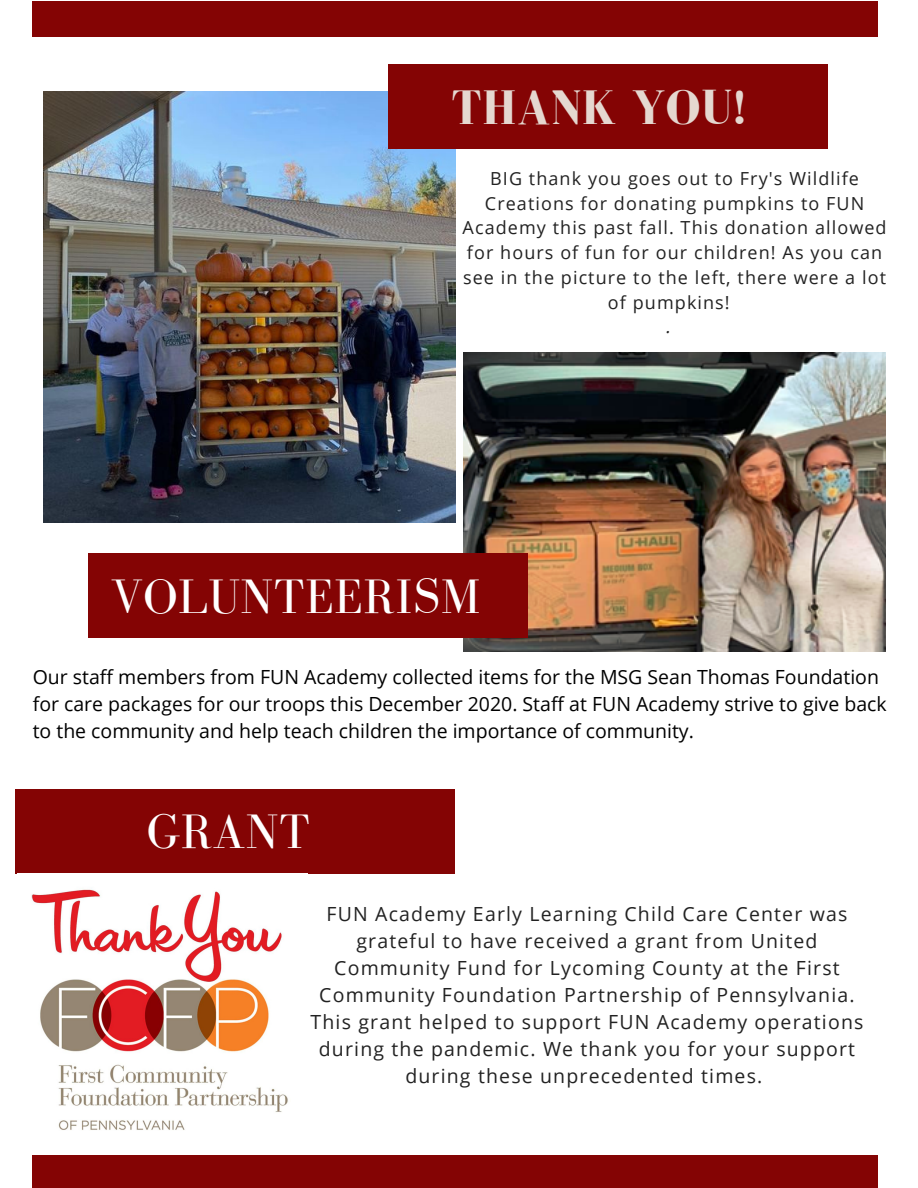
<style>
.page{position:relative;width:918px;height:1188px;background:#fff}
.page>*{position:absolute;margin:0;border:0;box-sizing:border-box;transform-origin:0 0}
.t1{font:49.8px "Bodoni FLF";letter-spacing:.01em;color:#fff}
.t2{font:700 49.8px "Bodoni FLF";letter-spacing:.01em;color:#e5d8d0}
.t3{font:19.5px/27px "Open Sans";letter-spacing:.06em;color:#222;text-align:center}
.t4{font:19.5px/27px "Open Sans";color:#000}
.t5{font:18px "Open Sans";letter-spacing:.06em;color:#222}
.t6{font:italic 18px "Open Sans";color:#222}
</style>
<div class="page">
<div style="left:33px;top:1156px;width:845px;height:32px;background:#840404"></div>
<div style="left:33px;top:1px;width:845px;height:35px;background:#840404"></div>
<img style="left:44px;top:92px;width:412px;height:431px">
<img style="left:464px;top:353px;width:422px;height:299px">
<div style="left:388px;top:65px;width:440px;height:84px;background:#840404"></div>
<div style="left:88px;top:554px;width:440px;height:84px;background:#840404"></div>
<div style="left:15px;top:789px;width:440px;height:85px;background:#840404"></div>
<img style="left:31px;top:889px;width:257px;height:241px">
<p class="t2" style="left:452px;top:80px;width:296px">THANK YOU!</p>
<p class="t5" style="left:490px;top:166px;width:370px">BIG thank you goes out to Fry's Wildlife</p>
<p class="t5" style="left:485px;top:190px;width:381px">Creations for donating pumpkins to FUN</p>
<p class="t5" style="left:463px;top:215px;width:426px">Academy this past fall. This donation allowed</p>
<p class="t5" style="left:467px;top:240px;width:417px">for hours of fun for our children! As you can</p>
<p class="t5" style="left:463px;top:265px;width:424px">see in the picture to the left, there were a lot</p>
<p class="t5" style="left:608px;top:289px;width:123px">of pumpkins!</p>
<p class="t6" style="left:667px;top:314px;width:6px">.</p>
<p class="t1" style="left:111px;top:570px;width:371px">VOLUNTEERISM</p>
<p class="t4" style="left:33px;top:663px;width:855px">Our staff members from FUN Academy collected items for the MSG Sean Thomas Foundation for care packages for our troops this December 2020. Staff at FUN Academy strive to give back to the community and help teach children the importance of community.</p>
<p class="t1" style="left:147px;top:805px;width:165px">GRANT</p>
<p class="t3" style="left:311px;top:899px;width:554px">FUN Academy Early Learning Child Care Center was grateful to have received a grant from United Community Fund for Lycoming County at the First Community Foundation Partnership of Pennsylvania.<br>This grant helped to support FUN Academy operations during the pandemic. We thank you for your support during these unprecedented times.</p>
</div>
